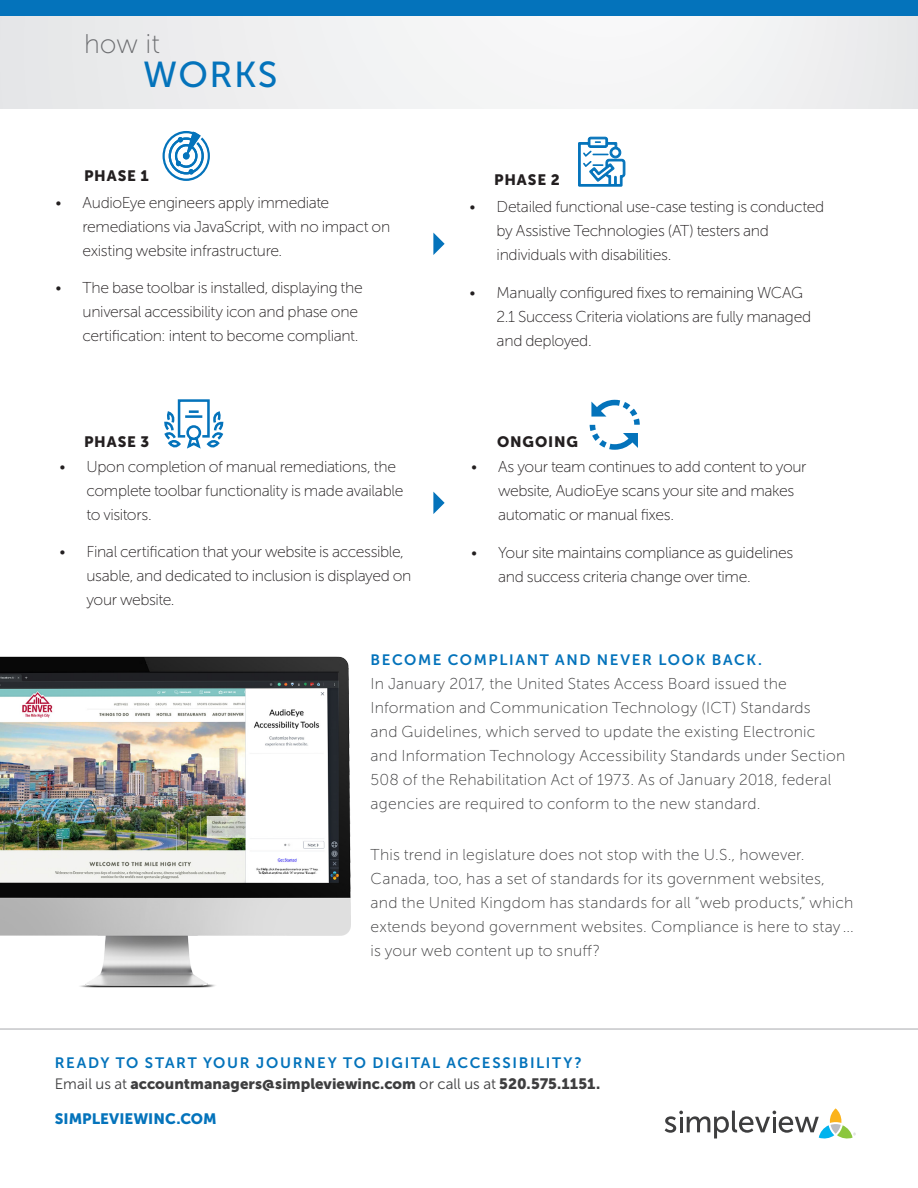
<style>
.page{position:relative;width:918px;height:1188px;background:#fff}
.page>*{position:absolute;margin:0;border:0;box-sizing:border-box;transform-origin:0 0}
.t1{font:36px "Museo Sans 500";letter-spacing:.04em;color:#0473bb}
.t2{font:27px "Museo Sans 100";color:#6c6d70}
.t3{font:15.75px/24px "Museo Sans 100";letter-spacing:-.025em;color:#231f20}
.Paragraph{font:15.75px/24px "Museo Sans 100";letter-spacing:.01em;color:#3e3e3f}
.Paragraph-2{font:15px/21px "Museo Sans 700";letter-spacing:.11em;color:#0473bb}
.Question{font:15px "Museo Sans 900";letter-spacing:.055em;color:#231f20}
.Paragraph-3{font:15px "Museo Sans 900";color:#0473bb}
.s1{font-family:"Museo Sans 300";color:#3e3e3f}
.s2{font-family:"Museo Sans 900";color:#3e3e3f}
</style>
<div class="page">
<div style="left:0;top:10px;width:918px;height:98px;background:#f0f1f2"></div>
<div style="left:0;top:0;width:918px;height:15px;background:#0473bb"></div>
<svg style="left:433px;top:233px;width:12px;height:22px"></svg>
<svg style="left:433px;top:492px;width:12px;height:22px"></svg>
<svg style="left:163px;top:131px;width:47px;height:50px"></svg>
<svg style="left:578px;top:136px;width:48px;height:51px"></svg>
<svg style="left:164px;top:399px;width:60px;height:50px"></svg>
<svg style="left:590px;top:400px;width:50px;height:50px"></svg>
<svg style="left:665px;top:1108px;width:191px;height:31px"></svg>
<hr style="left:0;top:1029px;width:918px;height:1px;background:#a8a9ad">
<img style="left:0;top:656px;width:351px;height:332px">
<p class="t2" style="left:84px;top:29px;width:77px">how it</p>
<p class="t1" style="left:143px;top:55px;width:136px">WORKS</p>
<p class="Question" style="left:84px;top:167px;width:66px">PHASE 1</p>
<p class="Question" style="left:494px;top:171px;width:67px">PHASE 2</p>
<p class="t3" style="left:83px;top:190px;width:309px;text-indent:-27px">• AudioEye engineers apply immediate remediations via JavaScript, with no impact on existing website infrastructure.</p>
<p class="t3" style="left:83px;top:276px;width:282px;text-indent:-27px">• The base toolbar is installed, displaying the universal accessibility icon and phase one certification: intent to become compliant.</p>
<p class="t3" style="left:497px;top:195px;width:329px;text-indent:-27px">• Detailed functional use-case testing is conducted by Assistive Technologies (AT) testers and individuals with disabilities.</p>
<p class="t3" style="left:497px;top:280px;width:316px;text-indent:-27px">• Manually configured fixes to remaining WCAG<br>2.1 Success Criteria violations are fully managed and deployed.</p>
<p class="Question" style="left:84px;top:433px;width:67px">PHASE 3</p>
<p class="Question" style="left:497px;top:433px;width:82px">ONGOING</p>
<p class="t3" style="left:86px;top:455px;width:318px;text-indent:-27px">• Upon completion of manual remediations, the complete toolbar functionality is made available to visitors.</p>
<p class="t3" style="left:86px;top:540px;width:327px;text-indent:-27px">• Final certification that your website is accessible, usable, and dedicated to inclusion is displayed on your website.</p>
<p class="t3" style="left:498px;top:455px;width:310px;text-indent:-27px">• As your team continues to add content to your website, AudioEye scans your site and makes automatic or manual fixes.</p>
<p class="t3" style="left:498px;top:540px;width:297px;text-indent:-27px">• Your site maintains compliance as guidelines and success criteria change over time.</p>
<p class="Paragraph-2" style="left:371px;top:649px;width:393px">BECOME COMPLIANT AND NEVER LOOK BACK.</p>
<p class="Paragraph" style="left:371px;top:672px;width:476px">In January 2017, the United States Access Board issued the Information and Communication Technology (ICT) Standards<br>and Guidelines, which served to update the existing Electronic and Information Technology Accessibility Standards under Section 508 of the Rehabilitation Act of 1973. As of January 2018, federal agencies are required to conform to the new standard.</p>
<p class="Paragraph" style="left:371px;top:843px;width:485px">This trend in legislature does not stop with the U.S., however.<br>Canada, too, has a set of standards for its government websites, and the United Kingdom has standards for all “web products,” which extends beyond government websites. Compliance is here to stay ... is your web content up to snuff?</p>
<p class="Paragraph-2" style="left:55px;top:1052px;width:547px">READY TO START YOUR JOURNEY TO DIGITAL ACCESSIBILITY?<br><span class="s1">Email us at</span> <span class="s2">accountmanagers@simpleviewinc.com</span> <span class="s1">or call us at</span> <span class="s2">520.575.1151.</span></p>
<p class="Paragraph-3" style="left:55px;top:1110px;width:163px">SIMPLEVIEWINC.COM</p>
</div>
